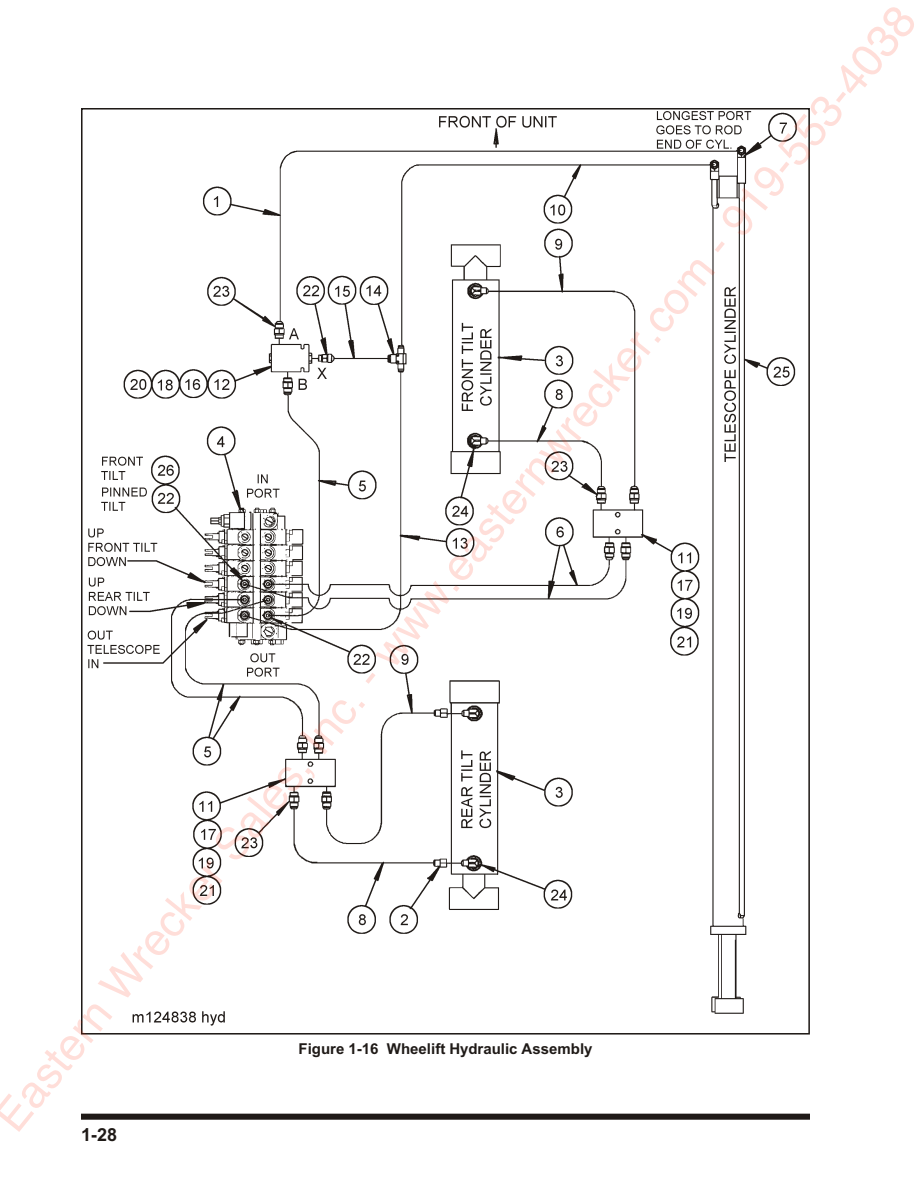
<style>
.page{position:relative;width:918px;height:1188px;background:#fff}
.page>*{position:absolute;margin:0;border:0;box-sizing:border-box;transform-origin:0 0}
.t1{font:45px "Helvetica";color:rgb(255 38 0/.15)}
.t2{font:700 18px "Arial";color:#1f1a17}
.t3{font:700 15px "Arial";color:#1f1a17}
</style>
<div class="page">
<div style="left:81px;top:1114px;width:729px;height:6px;background:#1f1a17"></div>
<img style="left:87px;top:111px;width:710px;height:915px">
<p class="t1" style="left:-10px;top:1113px;width:1434px;rotate:-51deg">Eastern Wrecker Sales, Inc. - www.easternwrecker.com - 919-553-4038</p>
<p class="t3" style="left:299px;top:1043px;width:295px">Fig ure 1-16 Whee lift Hy drau lic As sem bly</p>
<p class="t2" style="left:81px;top:1128px;width:38px">1-28</p>
</div>
